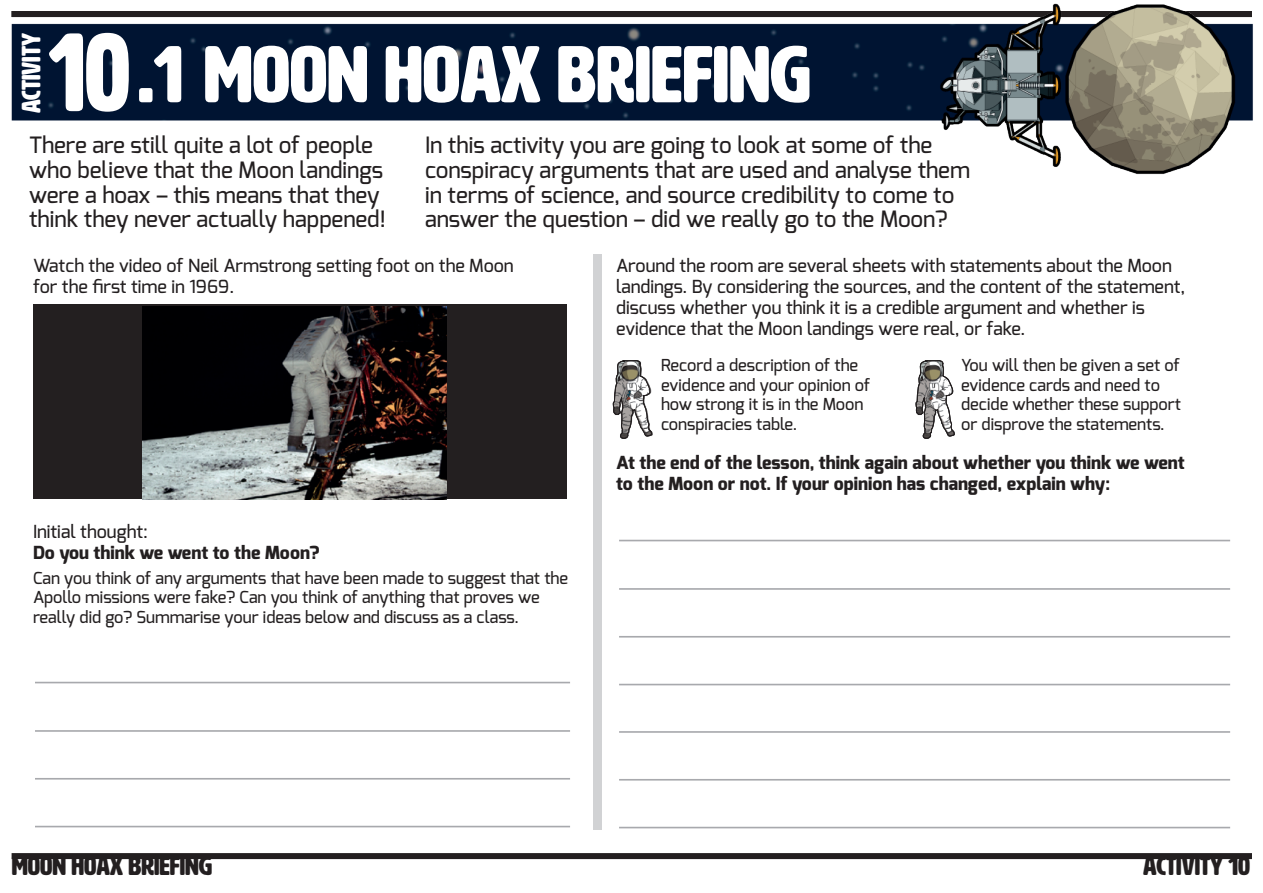
<style>
.page{position:relative;width:1263px;height:893px;background:#fff}
.page>*{position:absolute;margin:0;border:0;box-sizing:border-box;transform-origin:0 0}
.t1{font:109.5px "HWT Artz";color:#fff;scale:.9 1}
.t2{font:79.2px "HWT Artz";color:#fff}
.t3{font:26.1px "HWT Artz";color:#231f20}
.t4{font:26.1px "HWT Artz";color:#fff}
.t5{font:500 22.5px/24.8px "Exo";color:#231f20}
.t6{font:500 18px/21px "Exo";color:#231f20}
.t7{font:800 18px/21px "Exo";color:#231f20}
.t8{font:500 16.5px/19.5px "Exo";color:#231f20}
</style>
<div class="page">
<img style="left:11px;top:3px;width:1242px;height:171px">
<div style="left:12px;top:853px;width:1240px;height:6px;background:#231f20"></div>
<hr style="left:35px;top:682px;width:535px;height:1px;background:#a8a9ad">
<hr style="left:35px;top:730px;width:535px;height:2px;background:#a8a9ad">
<hr style="left:35px;top:778px;width:535px;height:2px;background:#a8a9ad">
<hr style="left:35px;top:826px;width:535px;height:1px;background:#a8a9ad">
<hr style="left:619px;top:540px;width:611px;height:1px;background:#a8a9ad">
<hr style="left:619px;top:588px;width:611px;height:2px;background:#a8a9ad">
<hr style="left:619px;top:636px;width:611px;height:2px;background:#a8a9ad">
<hr style="left:619px;top:684px;width:611px;height:1px;background:#a8a9ad">
<hr style="left:619px;top:731px;width:611px;height:2px;background:#a8a9ad">
<hr style="left:619px;top:779px;width:611px;height:2px;background:#a8a9ad">
<hr style="left:619px;top:827px;width:611px;height:1px;background:#a8a9ad">
<div style="left:33px;top:305px;width:534px;height:194px;background:#231f20"></div>
<img style="left:143px;top:307px;width:303px;height:192px">
<div style="left:593px;top:255px;width:8px;height:575px;background:#d1d2d4"></div>
<svg style="left:612px;top:360px;width:41px;height:79px"></svg>
<svg style="left:915px;top:360px;width:40px;height:79px"></svg>
<h3 class="t4" style="left:18px;top:113px;width:82px;rotate:-90deg">ACTIVITY</h3>
<h1 class="t1" style="left:49px;top:15px;width:92px">10</h1>
<h2 class="t2" style="left:138px;top:33px;width:674px">.1 MOON HOAX BRIEFING</h2>
<h3 class="t5" style="left:29px;top:133px;width:358px">There are still quite a lot of people who believe that the Moon landings were a hoax – this means that they think they never actually happened!</h3>
<h3 class="t5" style="left:425px;top:133px;width:547px">In this activity you are going to look at some of the conspiracy arguments that are used and analyse them in terms of science, and source credibility to come to answer the question – did we really go to the Moon?</h3>
<p class="t6" style="left:33px;top:255px;width:482px">Watch the video of Neil Armstrong setting foot on the Moon for the first time in 1969.</p>
<p class="t6" style="left:616px;top:255px;width:571px">Around the room are several sheets with statements about the Moon landings. By considering the sources, and the content of the statement, discuss whether you think it is a credible argument and whether is evidence that the Moon landings were real, or fake.</p>
<p class="t8" style="left:661px;top:356px;width:211px">Record a description of the evidence and your opinion of how strong it is in the Moon conspiracies table.</p>
<p class="t7" style="left:616px;top:452px;width:570px">At the end of the lesson, think again about whether you think we went to the Moon or not. If your opinion has changed, explain why:</p>
<p class="t8" style="left:961px;top:356px;width:221px">You will then be given a set of evidence cards and need to decide whether these support or disprove the statements.</p>
<p class="t6" style="left:33px;top:521px;width:117px">Initial thought:</p>
<p class="t7" style="left:33px;top:542px;width:288px">Do you think we went to the Moon?</p>
<p class="t8" style="left:33px;top:568px;width:537px">Can you think of any arguments that have been made to suggest that the<br>Apollo missions were fake? Can you think of anything that proves we really did go? Summarise your ideas below and discuss as a class.</p>
<h3 class="t3" style="left:12px;top:852px;width:202px">MOON HOAX BRIEFING</h3>
<h3 class="t3" style="left:1143px;top:852px;width:108px">ACTIVITY 10</h3>
</div>
